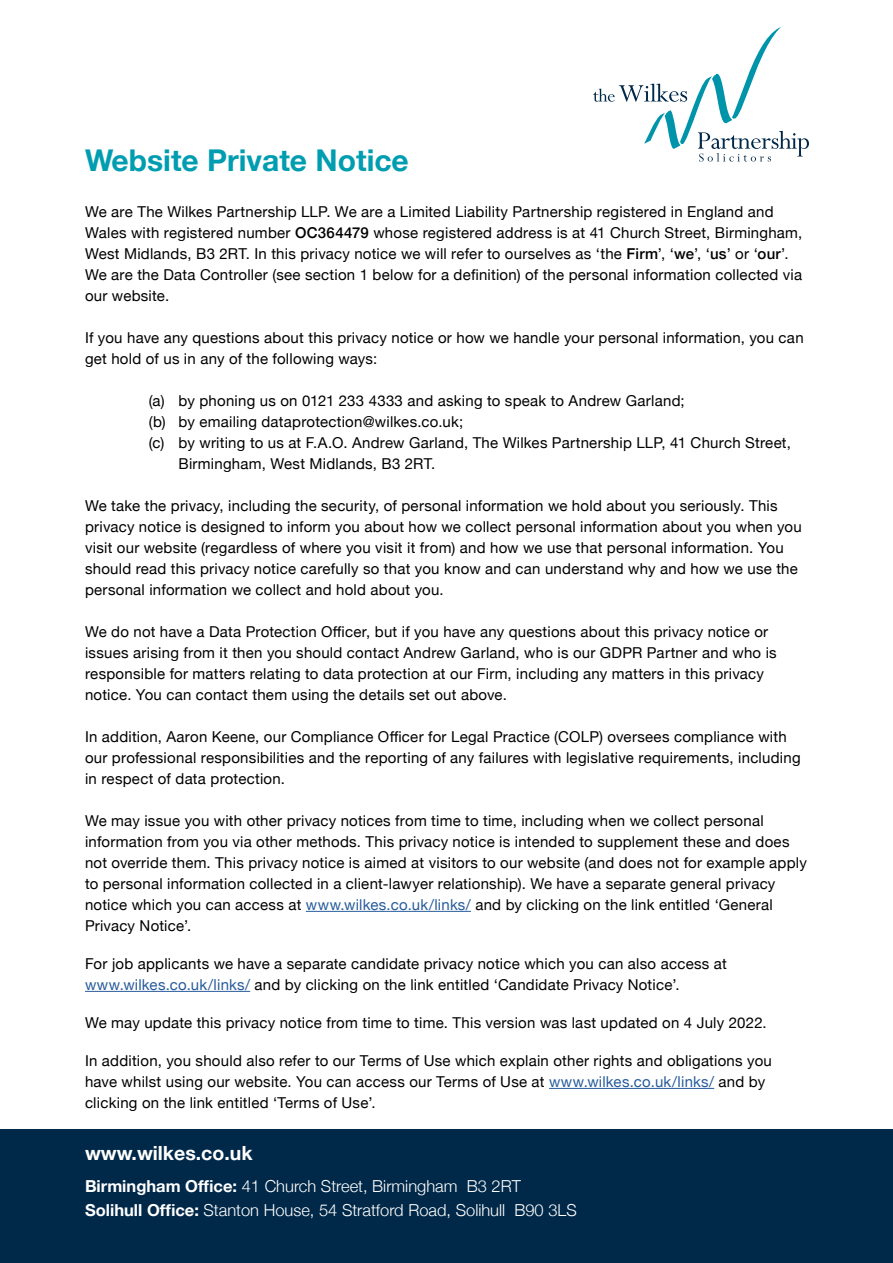
<style>
.page{position:relative;width:893px;height:1263px;background:#fff}
.page>*{position:absolute;margin:0;border:0;box-sizing:border-box;transform-origin:0 0}
.t1{font:700 30px "Helvetica Neue";color:#009db1}
.t2{font:700 19.5px "Helvetica Neue";color:#fff}
.t3{font:300 16.5px/24px "Helvetica Neue";color:#fff}
.t4{font:15px/21px "Helvetica Neue";letter-spacing:.015em;color:#000}
.s1{font-weight:500}
.s2{color:#275b9b}
.s3{font-weight:700}
</style>
<div class="page">
<div style="left:0;top:1129px;width:893px;height:134px;background:#002848"></div>
<hr style="left:306px;top:911px;width:165px;height:1px;background:#275b9b">
<hr style="left:85px;top:991px;width:165px;height:1px;background:#275b9b">
<hr style="left:549px;top:1088px;width:165px;height:1px;background:#275b9b">
<svg style="left:593px;top:27px;width:216px;height:135px"></svg>
<h1 class="t1" style="left:85px;top:136px;width:325px">Website Private Notice</h1>
<p class="t4" style="left:85px;top:202px;width:719px">We are The Wilkes Partnership LLP. We are a Limited Liability Partnership registered in England and Wales with registered number <span class="s1">OC364479</span> whose registered address is at 41 Church Street, Birmingham, West Midlands, B3 2RT. In this privacy notice we will refer to ourselves as ‘the <span class="s1">Firm</span>’, ‘<span class="s1">we</span>’, ‘<span class="s1">us</span>’ or ‘<span class="s1">our</span>’.<br>We are the Data Controller (see section 1 below for a definition) of the personal information collected via our website.</p>
<p class="t4" style="left:85px;top:328px;width:720px">If you have any questions about this privacy notice or how we handle your personal information, you can get hold of us in any of the following ways:</p>
<p class="t4" style="left:149px;top:391px;width:537px">(a) by phoning us on 0121 233 4333 and asking to speak to Andrew Garland;</p>
<p class="t4" style="left:149px;top:412px;width:316px">(b) by emailing dataprotection@wilkes.co.uk;</p>
<p class="t4" style="left:149px;top:433px;width:644px">(c) by writing to us at F.A.O. Andrew Garland, The Wilkes Partnership LLP, 41 Church Street,</p>
<p class="t4" style="left:179px;top:454px;width:258px">Birmingham, West Midlands, B3 2RT.</p>
<p class="t4" style="left:85px;top:496px;width:718px">We take the privacy, including the security, of personal information we hold about you seriously. This privacy notice is designed to inform you about how we collect personal information about you when you visit our website (regardless of where you visit it from) and how we use that personal information. You should read this privacy notice carefully so that you know and can understand why and how we use the personal information we collect and hold about you.</p>
<p class="t4" style="left:85px;top:622px;width:693px">We do not have a Data Protection Officer, but if you have any questions about this privacy notice or issues arising from it then you should contact Andrew Garland, who is our GDPR Partner and who is responsible for matters relating to data protection at our Firm, including any matters in this privacy notice. You can contact them using the details set out above.</p>
<p class="t4" style="left:85px;top:727px;width:717px">In addition, Aaron Keene, our Compliance Officer for Legal Practice (COLP) oversees compliance with our professional responsibilities and the reporting of any failures with legislative requirements, including in respect of data protection.</p>
<p class="t4" style="left:85px;top:811px;width:723px">We may issue you with other privacy notices from time to time, including when we collect personal information from you via other methods. This privacy notice is intended to supplement these and does not override them. This privacy notice is aimed at visitors to our website (and does not for example apply to personal information collected in a client-lawyer relationship). We have a separate general privacy notice which you can access at <span class="s2">www.wilkes.co.uk/links/</span> and by clicking on the link entitled ‘General Privacy Notice’.</p>
<p class="t4" style="left:85px;top:954px;width:643px">For job applicants we have a separate candidate privacy notice which you can also access at <span class="s2">www.wilkes.co.uk/links/</span> and by clicking on the link entitled ‘Candidate Privacy Notice’.</p>
<p class="t4" style="left:85px;top:1013px;width:683px">We may update this privacy notice from time to time. This version was last updated on 4 July 2022.</p>
<p class="t4" style="left:85px;top:1051px;width:688px">In addition, you should also refer to our Terms of Use which explain other rights and obligations you have whilst using our website. You can access our Terms of Use at <span class="s2">www.wilkes.co.uk/links/</span> and by clicking on the link entitled ‘Terms of Use’.</p>
<h2 class="t2" style="left:85px;top:1137px;width:169px">www.wilkes.co.uk</h2>
<p class="t3" style="left:85px;top:1173px;width:493px"><span class="s3">Birmingham Office:</span> 41 Church Street, Birmingham B3 2RT<br><span class="s3">Solihull Office:</span> Stanton House, 54 Stratford Road, Solihull B90 3LS</p>
</div>
